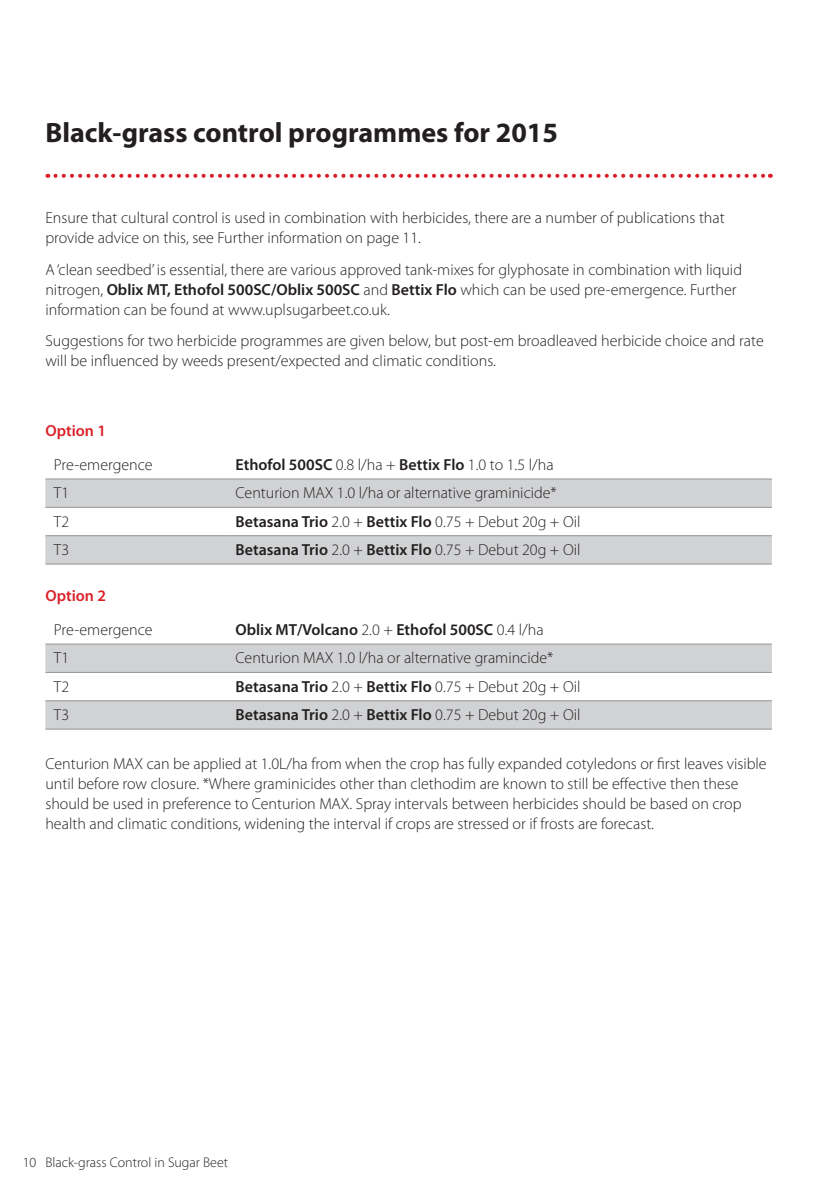
<style>
.page{position:relative;width:840px;height:1191px;background:#fff}
.page>*{position:absolute;margin:0;border:0;box-sizing:border-box;transform-origin:0 0}
.t1{font:700 28px "Myriad Pro";color:#231f20}
.t2{font:300 16px/20px "Myriad Pro";color:#231f20}
.t3{font:600 16px "Myriad Pro";color:#231f20}
.t4{font:600 16px "Myriad Pro";color:#da2128}
.t5{font:300 14px "Myriad Pro";color:#231f20}
.s1{font-weight:600}
.s2{font-weight:300}
</style>
<div class="page">
<svg style="left:45px;top:479px;width:726px;height:84px;fill:#d1d2d4"></svg>
<hr style="left:45px;top:478px;width:182px;height:1px;background:#939598">
<hr style="left:227px;top:478px;width:544px;height:1px;background:#939598">
<hr style="left:45px;top:507px;width:182px;height:1px;background:#939598">
<hr style="left:227px;top:507px;width:544px;height:1px;background:#939598">
<hr style="left:45px;top:535px;width:182px;height:1px;background:#939598">
<hr style="left:227px;top:535px;width:544px;height:1px;background:#939598">
<hr style="left:45px;top:563px;width:182px;height:1px;background:#939598">
<hr style="left:227px;top:563px;width:544px;height:1px;background:#939598">
<svg style="left:45px;top:644px;width:726px;height:84px;fill:#d1d2d4"></svg>
<hr style="left:45px;top:643px;width:182px;height:1px;background:#939598">
<hr style="left:227px;top:643px;width:544px;height:1px;background:#939598">
<hr style="left:45px;top:672px;width:182px;height:1px;background:#939598">
<hr style="left:227px;top:672px;width:544px;height:1px;background:#939598">
<hr style="left:45px;top:700px;width:182px;height:1px;background:#939598">
<hr style="left:227px;top:700px;width:544px;height:1px;background:#939598">
<hr style="left:45px;top:728px;width:182px;height:1px;background:#939598">
<hr style="left:227px;top:728px;width:544px;height:1px;background:#939598">
<svg style="left:55px;top:174px;width:715px;height:4px"></svg>
<h1 class="t1" style="left:45px;top:114px;width:514px">Black-grass control programmes for 2015</h1>
<p class="t2" style="left:45px;top:208px;width:680px">Ensure that cultural control is used in combination with herbicides, there are a number of publications that provide advice on this, see Further information on page 11.</p>
<p class="t2" style="left:45px;top:259px;width:697px">A ‘clean seedbed’ is essential, there are various approved tank-mixes for glyphosate in combination with liquid nitrogen, <span class="s1">Oblix MT, Ethofol 500SC/Oblix 500SC</span> and <span class="s1">Bettix Flo</span> which can be used pre-emergence. Further information can be found at www.uplsugarbeet.co.uk.</p>
<p class="t2" style="left:45px;top:331px;width:719px">Suggestions for two herbicide programmes are given below, but post-em broadleaved herbicide choice and rate will be influenced by weeds present/expected and climatic conditions.</p>
<p class="t4" style="left:45px;top:420px;width:62px">Option 1</p>
<p class="t2" style="left:54px;top:454px;width:100px">Pre-emergence</p>
<p class="t3" style="left:235px;top:454px;width:319px">Ethofol 500SC <span class="s2">0.8 l/ha +</span> Bettix Flo <span class="s2">1.0 to 1.5 l/ha</span></p>
<p class="t2" style="left:54px;top:483px;width:17px">T1</p>
<p class="t2" style="left:235px;top:483px;width:323px">Centurion MAX 1.0 l/ha or alternative graminicide*</p>
<p class="t2" style="left:54px;top:511px;width:17px">T2</p>
<p class="t3" style="left:235px;top:511px;width:346px">Betasana Trio <span class="s2">2.0 +</span> Bettix Flo <span class="s2">0.75 + Debut 20g + Oil</span></p>
<p class="t2" style="left:54px;top:539px;width:17px">T3</p>
<p class="t3" style="left:235px;top:539px;width:346px">Betasana Trio <span class="s2">2.0 +</span> Bettix Flo <span class="s2">0.75 + Debut 20g + Oil</span></p>
<p class="t4" style="left:45px;top:585px;width:62px">Option 2</p>
<p class="t2" style="left:54px;top:619px;width:100px">Pre-emergence</p>
<p class="t3" style="left:235px;top:619px;width:309px">Oblix MT/Volcano <span class="s2">2.0 +</span> Ethofol 500SC <span class="s2">0.4 l/ha</span></p>
<p class="t2" style="left:54px;top:648px;width:17px">T1</p>
<p class="t2" style="left:235px;top:648px;width:319px">Centurion MAX 1.0 l/ha or alternative gramincide*</p>
<p class="t2" style="left:54px;top:676px;width:17px">T2</p>
<p class="t3" style="left:235px;top:676px;width:346px">Betasana Trio <span class="s2">2.0 +</span> Bettix Flo <span class="s2">0.75 + Debut 20g + Oil</span></p>
<p class="t2" style="left:54px;top:704px;width:17px">T3</p>
<p class="t3" style="left:235px;top:704px;width:346px">Betasana Trio <span class="s2">2.0 +</span> Bettix Flo <span class="s2">0.75 + Debut 20g + Oil</span></p>
<p class="t2" style="left:45px;top:754px;width:722px">Centurion MAX can be applied at 1.0L/ha from when the crop has fully expanded cotyledons or first leaves visible until before row closure. *Where graminicides other than clethodim are known to still be effective then these should be used in preference to Centurion MAX. Spray intervals between herbicides should be based on crop health and climatic conditions, widening the interval if crops are stressed or if frosts are forecast.</p>
<p class="t5" style="left:23px;top:1154px;width:207px">10 Black-grass Control in Sugar Beet</p>
</div>
